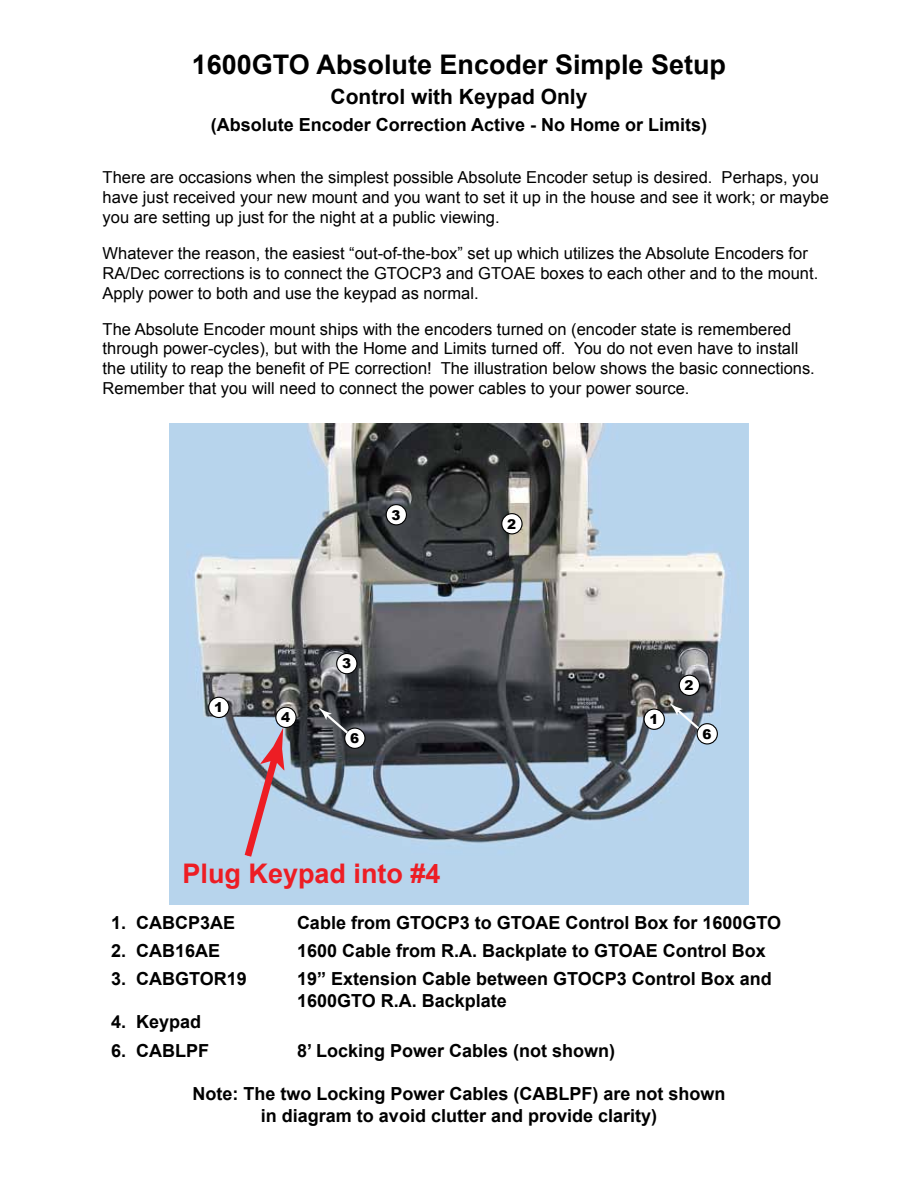
<style>
.page{position:relative;width:918px;height:1188px;background:#fff}
.page>*{position:absolute;margin:0;border:0;box-sizing:border-box;transform-origin:0 0}
.t1{font:700 27px "Arial";color:#000}
.t2{font:700 27px "Arial";color:#ed1d24}
.t3{font:700 21px "Arial";color:#000}
.t4{font:700 18px/21.6px "Arial";color:#000}
.t5{font:16.5px/19.8px "Arial";color:#000}
.t6{font:900 13.5px "Arial";color:#000}
</style>
<div class="page">
<img style="left:169px;top:423px;width:580px;height:481px">
<div style="left:209px;top:697px;width:20px;height:21px;background:#fff;border-radius:50%"></div>
<div style="left:208px;top:697px;width:22px;height:21px;border:1px solid #000;border-radius:50%"></div>
<div style="left:502px;top:514px;width:20px;height:20px;background:#fff;border-radius:50%"></div>
<div style="left:501px;top:513px;width:22px;height:21px;border:1px solid #000;border-radius:50%"></div>
<div style="left:679px;top:675px;width:20px;height:20px;background:#fff;border-radius:50%"></div>
<div style="left:679px;top:675px;width:21px;height:21px;border:1px solid #000;border-radius:50%"></div>
<div style="left:337px;top:654px;width:20px;height:20px;background:#fff;border-radius:50%"></div>
<div style="left:336px;top:653px;width:22px;height:21px;border:1px solid #000;border-radius:50%"></div>
<div style="left:386px;top:505px;width:20px;height:20px;background:#fff;border-radius:50%"></div>
<div style="left:386px;top:504px;width:21px;height:21px;border:1px solid #000;border-radius:50%"></div>
<div style="left:276px;top:707px;width:20px;height:20px;background:#fff;border-radius:50%"></div>
<div style="left:275px;top:707px;width:22px;height:21px;border:1px solid #000;border-radius:50%"></div>
<div style="left:697px;top:724px;width:20px;height:20px;background:#fff;border-radius:50%"></div>
<div style="left:697px;top:723px;width:21px;height:22px;border:1px solid #000;border-radius:50%"></div>
<div style="left:644px;top:709px;width:20px;height:20px;background:#fff;border-radius:50%"></div>
<div style="left:644px;top:709px;width:21px;height:21px;border:1px solid #000;border-radius:50%"></div>
<div style="left:345px;top:728px;width:20px;height:20px;background:#fff;border-radius:50%"></div>
<div style="left:344px;top:728px;width:22px;height:21px;border:1px solid #000;border-radius:50%"></div>
<svg style="left:319px;top:708px;width:32px;height:28px"></svg>
<svg style="left:670px;top:703px;width:32px;height:28px"></svg>
<svg style="left:240px;top:728px;width:44px;height:136px;background:#b8abbf"></svg>
<h1 class="t1" style="left:192px;top:46px;width:536px">1600GTO Absolute Encoder Simple Setup</h1>
<p class="t3" style="left:331px;top:83px;width:258px">Control with Keypad Only</p>
<p class="t4" style="left:211px;top:115px;width:498px">(Absolute Encoder Correction Active - No Home or Limits)</p>
<p class="t5" style="left:103px;top:168px;width:728px">There are occasions when the simplest possible Absolute Encoder setup is desired. Perhaps, you have just received your new mount and you want to set it up in the house and see it work; or maybe you are setting up just for the night at a public viewing.</p>
<p class="t5" style="left:103px;top:244px;width:717px">Whatever the reason, the easiest “out-of-the-box” set up which utilizes the Absolute Encoders for<br>RA/Dec corrections is to connect the GTOCP3 and GTOAE boxes to each other and to the mount.<br>Apply power to both and use the keypad as normal.</p>
<p class="t5" style="left:103px;top:319px;width:714px">The Absolute Encoder mount ships with the encoders turned on (encoder state is remembered through power-cycles), but with the Home and Limits turned off. You do not even have to install the utility to reap the benefit of PE correction! The illustration below shows the basic connections.<br>Remember that you will need to connect the power cables to your power source.</p>
<p class="t6" style="left:214px;top:698px;width:11px">1</p>
<p class="t6" style="left:392px;top:505px;width:11px">3</p>
<p class="t6" style="left:281px;top:708px;width:11px">4</p>
<p class="t6" style="left:342px;top:654px;width:11px">3</p>
<p class="t6" style="left:350px;top:728px;width:11px">6</p>
<h1 class="t2" style="left:183px;top:855px;width:260px">Plug Keypad into #4</h1>
<p class="t6" style="left:507px;top:514px;width:11px">2</p>
<p class="t6" style="left:649px;top:709px;width:11px">1</p>
<p class="t6" style="left:685px;top:676px;width:11px">2</p>
<p class="t6" style="left:702px;top:724px;width:11px">6</p>
<p class="t4" style="left:111px;top:912px;width:126px">1. CABCP3AE</p>
<p class="t4" style="left:297px;top:912px;width:486px">Cable from GTOCP3 to GTOAE Control Box for 1600GTO</p>
<p class="t4" style="left:111px;top:940px;width:111px">2. CAB16AE</p>
<p class="t4" style="left:297px;top:940px;width:470px">1600 Cable from R.A. Backplate to GTOAE Control Box</p>
<p class="t4" style="left:111px;top:969px;width:137px">3. CABGTOR19</p>
<p class="t4" style="left:297px;top:969px;width:476px">19” Extension Cable between GTOCP3 Control Box and<br>1600GTO R.A. Backplate</p>
<p class="t4" style="left:111px;top:1012px;width:92px">4. Keypad</p>
<p class="t4" style="left:111px;top:1040px;width:100px">6. CABLPF</p>
<p class="t4" style="left:297px;top:1040px;width:320px">8’ Locking Power Cables (not shown)</p>
<p class="t4" style="left:192px;top:1083px;width:535px;text-align:center">Note: The two Locking Power Cables (CABLPF) are not shown in diagram to avoid clutter and provide clarity)</p>
</div>
